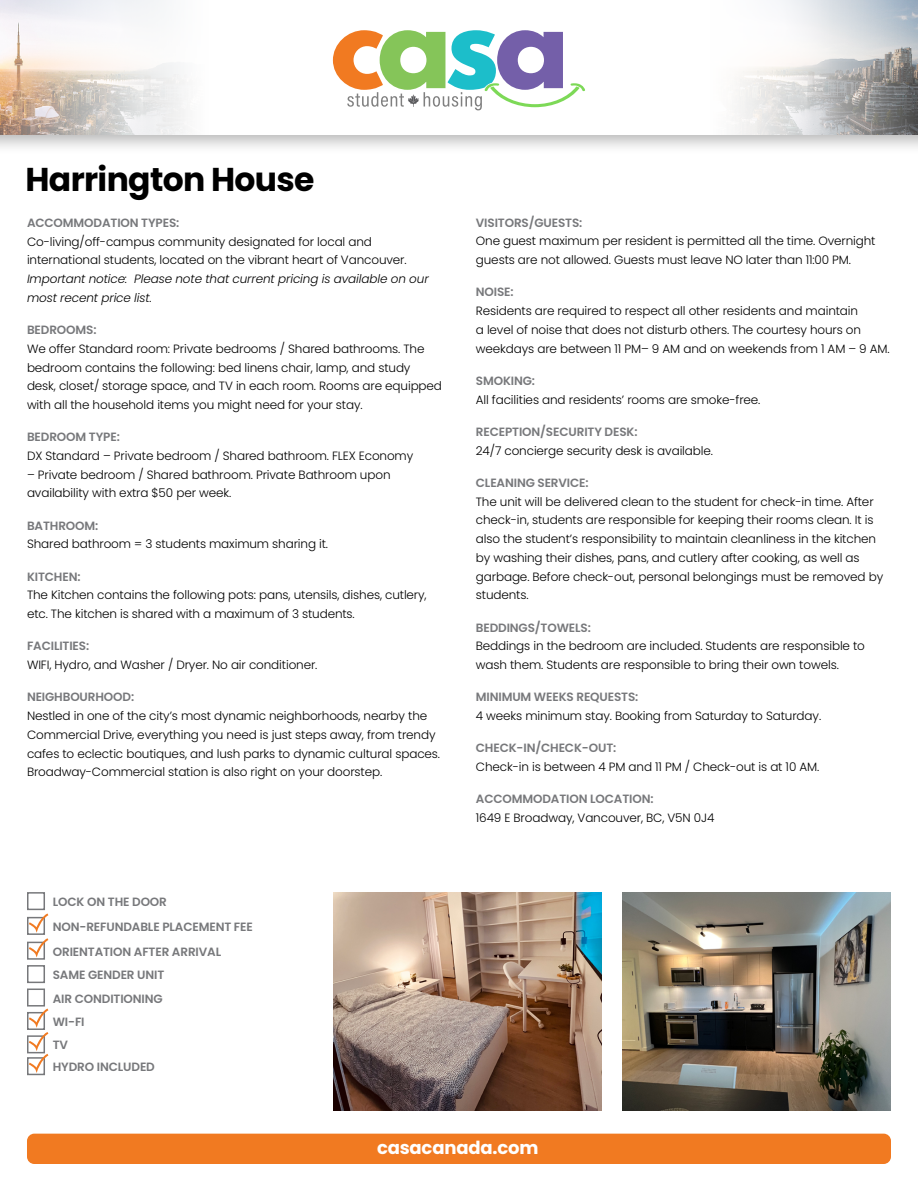
<style>
.page{position:relative;width:918px;height:1188px;background:#fff}
.page>*{position:absolute;margin:0;border:0;box-sizing:border-box;transform-origin:0 0}
.t1{font:700 33px "Poppins";letter-spacing:-.02em;color:#000}
.t2{font:700 18px "Poppins";letter-spacing:-.01em;color:#fff}
.t3{font:300 12px/18.8px "Poppins";letter-spacing:-.01em;color:#000}
.t4{font:600 12px/23.4px "Poppins";letter-spacing:-.01em;color:#77787b}
.t5{font:italic 300 12px/18.8px "Poppins";letter-spacing:-.01em;color:#000}
</style>
<div class="page">
<div style="left:0;top:0;width:918px;height:155px;background:#000;opacity:.3"></div>
<div style="left:0;top:0;width:918px;height:135px;background:#fff"></div>
<svg style="left:333px;top:30px;width:252px;height:80px"></svg>
<img style="left:0;top:0;width:185px;height:135px">
<img style="left:735px;top:0;width:183px;height:135px">
<div style="left:27px;top:1134px;width:864px;height:30px;background:#f17a21;border-radius:7px"></div>
<div style="left:27px;top:892px;width:18px;height:18px;border:2px solid #77787b"></div>
<div style="left:27px;top:917px;width:18px;height:18px;border:2px solid #77787b"></div>
<div style="left:27px;top:942px;width:18px;height:18px;border:2px solid #77787b"></div>
<div style="left:27px;top:965px;width:18px;height:18px;border:2px solid #77787b"></div>
<div style="left:27px;top:989px;width:18px;height:18px;border:2px solid #77787b"></div>
<div style="left:27px;top:1012px;width:18px;height:18px;border:2px solid #77787b"></div>
<div style="left:27px;top:1035px;width:18px;height:18px;border:2px solid #77787b"></div>
<div style="left:27px;top:1057px;width:18px;height:18px;border:2px solid #77787b"></div>
<svg style="left:29px;top:913px;width:19px;height:44px"></svg>
<svg style="left:29px;top:1009px;width:19px;height:64px"></svg>
<img style="left:623px;top:892px;width:268px;height:218px">
<img style="left:333px;top:892px;width:268px;height:218px">
<h1 class="t1" style="left:26px;top:160px;width:291px">Harrington House</h1>
<p class="t4" style="left:27px;top:211px;width:154px">ACCOMMODATION TYPES:</p>
<p class="t3" style="left:27px;top:232px;width:381px">Co-living/off-campus community designated for local and international students, located on the vibrant heart of Vancouver.</p>
<p class="t5" style="left:27px;top:270px;width:403px">Important notice: Please note that current pricing is available on our most recent price list.</p>
<p class="t4" style="left:27px;top:318px;width:71px">BEDROOMS:</p>
<p class="t3" style="left:27px;top:339px;width:417px">We offer Standard room: Private bedrooms / Shared bathrooms. The bedroom contains the following: bed linens chair, lamp, and study desk, closet/ storage space, and TV in each room. Rooms are equipped with all the household items you might need for your stay.</p>
<p class="t4" style="left:27px;top:425px;width:94px">BEDROOM TYPE:</p>
<p class="t3" style="left:27px;top:446px;width:388px">DX Standard – Private bedroom / Shared bathroom. FLEX Economy</p>
<p class="t3" style="left:27px;top:465px;width:365px">– Private bedroom / Shared bathroom. Private Bathroom upon availability with extra $50 per week.</p>
<p class="t4" style="left:27px;top:514px;width:73px">BATHROOM:</p>
<p class="t3" style="left:27px;top:535px;width:303px">Shared bathroom = 3 students maximum sharing it.</p>
<p class="t4" style="left:27px;top:565px;width:55px">KITCHEN:</p>
<p class="t3" style="left:27px;top:586px;width:401px">The Kitchen contains the following pots: pans, utensils, dishes, cutlery, etc. The kitchen is shared with a maximum of 3 students.</p>
<p class="t4" style="left:27px;top:635px;width:64px">FACILITIES:</p>
<p class="t3" style="left:27px;top:656px;width:292px">WIFI, Hydro, and Washer / Dryer. No air conditioner.</p>
<p class="t4" style="left:27px;top:686px;width:109px">NEIGHBOURHOOD:</p>
<p class="t3" style="left:27px;top:707px;width:415px">Nestled in one of the city’s most dynamic neighborhoods, nearby the Commercial Drive, everything you need is just steps away, from trendy cafes to eclectic boutiques, and lush parks to dynamic cultural spaces.<br>Broadway-Commercial station is also right on your doorstep.</p>
<p class="t4" style="left:53px;top:890px;width:201px;line-height:24.8px">LOCK ON THE DOOR<br>NON-REFUNDABLE PLACEMENT FEE<br>ORIENTATION AFTER ARRIVAL</p>
<p class="t4" style="left:53px;top:963px;width:113px">SAME GENDER UNIT<br>AIR CONDITIONING<br>WI-FI<br>TV</p>
<p class="t4" style="left:53px;top:1055px;width:104px">HYDRO INCLUDED</p>
<p class="t4" style="left:476px;top:211px;width:108px">VISITORS/GUESTS:</p>
<p class="t3" style="left:476px;top:232px;width:401px">One guest maximum per resident is permitted all the time. Overnight guests are not allowed. Guests must leave NO later than 11:00 PM.</p>
<p class="t4" style="left:476px;top:281px;width:39px">NOISE:</p>
<p class="t3" style="left:476px;top:302px;width:415px">Residents are required to respect all other residents and maintain<br>a level of noise that does not disturb others. The courtesy hours on weekdays are between 11 PM– 9 AM and on weekends from 1 AM – 9 AM.</p>
<p class="t4" style="left:476px;top:369px;width:61px">SMOKING:</p>
<p class="t3" style="left:476px;top:390px;width:286px">All facilities and residents’ rooms are smoke-free.</p>
<p class="t4" style="left:476px;top:420px;width:163px">RECEPTION/SECURITY DESK:</p>
<p class="t3" style="left:476px;top:441px;width:239px">24/7 concierge security desk is available.</p>
<p class="t4" style="left:476px;top:471px;width:114px">CLEANING SERVICE:</p>
<p class="t3" style="left:476px;top:492px;width:409px">The unit will be delivered clean to the student for check-in time. After check-in, students are responsible for keeping their rooms clean. It is also the student’s responsibility to maintain cleanliness in the kitchen by washing their dishes, pans, and cutlery after cooking, as well as garbage. Before check-out, personal belongings must be removed by students.</p>
<p class="t4" style="left:476px;top:616px;width:117px">BEDDINGS/TOWELS:</p>
<p class="t3" style="left:476px;top:637px;width:391px">Beddings in the bedroom are included. Students are responsible to wash them. Students are responsible to bring their own towels.</p>
<p class="t4" style="left:476px;top:686px;width:164px">MINIMUM WEEKS REQUESTS:</p>
<p class="t3" style="left:476px;top:707px;width:347px">4 weeks minimum stay. Booking from Saturday to Saturday.</p>
<p class="t4" style="left:476px;top:737px;width:142px">CHECK-IN/CHECK-OUT:</p>
<p class="t3" style="left:476px;top:758px;width:345px">Check-in is between 4 PM and 11 PM / Check-out is at 10 AM.</p>
<p class="t4" style="left:476px;top:788px;width:179px">ACCOMMODATION LOCATION:</p>
<p class="t3" style="left:476px;top:809px;width:240px">1649 E Broadway, Vancouver, BC, V5N 0J4</p>
<h2 class="t2" style="left:377px;top:1137px;width:163px">casacanada.com</h2>
</div>
